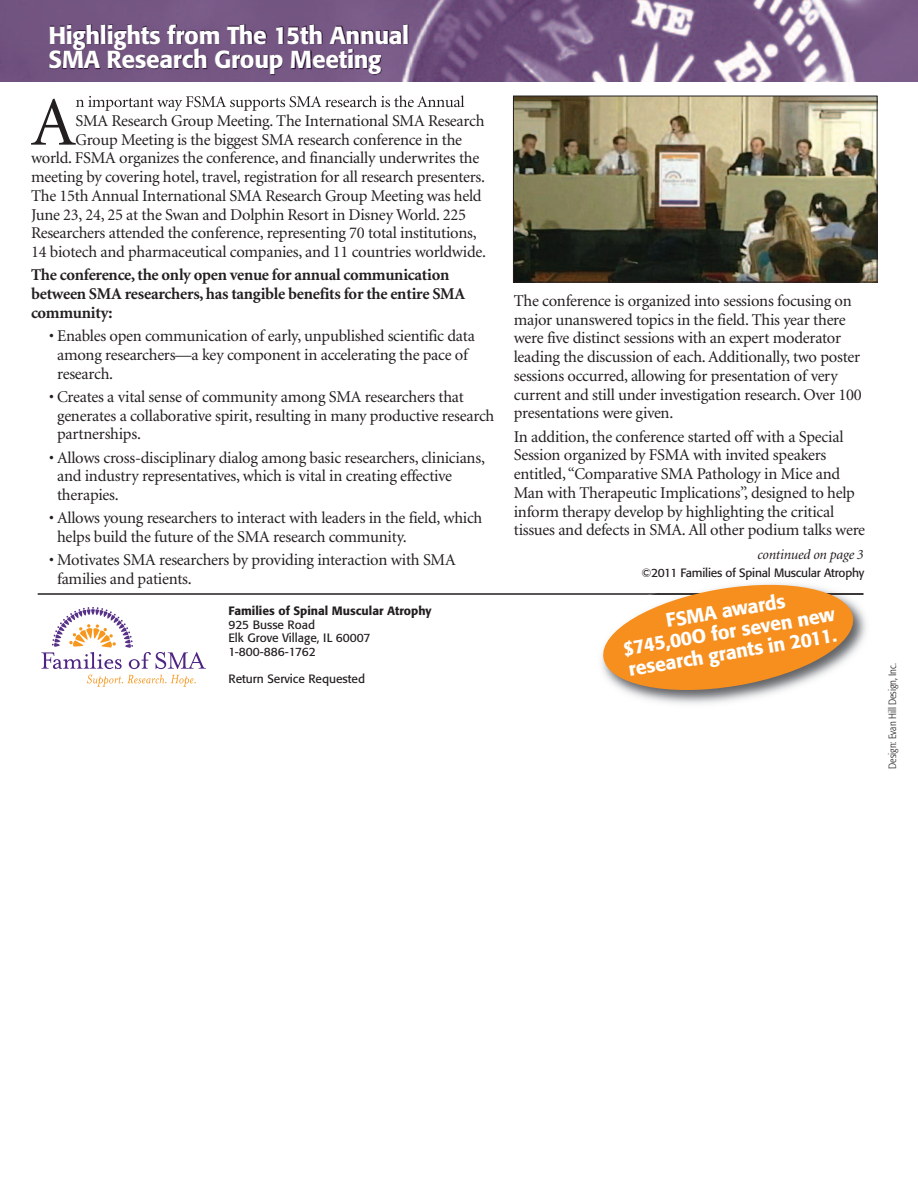
<style>
.page{position:relative;width:918px;height:1188px;background:#fff}
.page>*{position:absolute;margin:0;border:0;box-sizing:border-box;transform-origin:0 0}
.t1{font:69.3px "Minion";color:#231f20}
.t2{font:500 24.45px/24.5px "Formata";letter-spacing:-.015em;color:#fff}
.t3{font:500 19.5px/21px "Formata";color:#fff;text-align:center}
.t4{font:16.5px/18.8px "Minion";letter-spacing:-.015em;color:#231f20}
.t5{font:700 16.5px/18.8px "Minion";letter-spacing:-.015em;color:#231f20}
.t6{font:italic 14.25px "Minion";letter-spacing:-.015em;color:#231f20}
.t7{font:12px/13.5px "Formata";color:#231f20}
.t8{font:500 12px "Formata";color:#231f20}
.t9{font:300 condensed 10.5px "Formata";color:#231f20}
</style>
<div class="page">
<hr style="left:38px;top:593px;width:825px;height:2px;background:#231f20">
<img style="left:0;top:0;width:918px;height:81px">
<svg style="left:87px;top:675px;width:109px;height:12px"></svg>
<svg style="left:41px;top:607px;width:165px;height:62px"></svg>
<img style="left:42px;top:17px;width:423px;height:89px">
<img style="left:49px;top:96px;width:91px;height:10px">
<img style="left:515px;top:98px;width:361px;height:182px">
<div style="left:513px;top:96px;width:365px;height:186px;border:1px solid #231f20"></div>
<img style="left:587px;top:593px;width:280px;height:111px">
<img style="left:857px;top:593px;width:6px;height:2px">
<svg style="left:599px;top:583px;width:258px;height:114px"></svg>
<h2 class="t2" style="left:48px;top:25px;width:363px">Highlights from The 15th Annual<br>SMA Research Group Meeting</h2>
<h1 class="t1" style="left:31px;top:95px;width:46px">A</h1>
<p class="t4" style="left:75px;top:94px;width:391px">n important way FSMA supports SMA research is the Annual</p>
<p class="t4" style="left:75px;top:113px;width:410px">SMA Research Group Meeting. The International SMA Research</p>
<p class="t4" style="left:75px;top:131px;width:388px">Group Meeting is the biggest SMA research conference in the</p>
<p class="t4" style="left:31px;top:150px;width:450px">world. FSMA organizes the conference, and financially underwrites the</p>
<p class="t4" style="left:31px;top:169px;width:456px">meeting by covering hotel, travel, registration for all research presenters.</p>
<p class="t4" style="left:31px;top:188px;width:452px">The 15th Annual International SMA Research Group Meeting was held</p>
<p class="t4" style="left:31px;top:206px;width:437px">June 23, 24, 25 at the Swan and Dolphin Resort in Disney World. 225</p>
<p class="t4" style="left:31px;top:225px;width:447px">Researchers attended the conference, representing 70 total institutions,</p>
<p class="t4" style="left:31px;top:244px;width:457px">14 biotech and pharmaceutical companies, and 11 countries worldwide.</p>
<p class="t5" style="left:31px;top:267px;width:436px">The conference,the only open venue for annual communication between SMA researchers,has tangible benefits for the entire SMA community:</p>
<p class="t4" style="left:57px;top:328px;width:419px;text-indent:-8px">• Enables open communication of early, unpublished scientific data among researchers—a key component in accelerating the pace of research.</p>
<p class="t4" style="left:57px;top:389px;width:439px;text-indent:-8px">• Creates a vital sense of community among SMA researchers that generates a collaborative spirit, resulting in many productive research partnerships.</p>
<p class="t4" style="left:57px;top:449px;width:429px;text-indent:-8px">• Allows cross-disciplinary dialog among basic researchers, clinicians, and industry representatives, which is vital in creating effective therapies.</p>
<p class="t4" style="left:57px;top:510px;width:427px;text-indent:-8px">• Allows young researchers to interact with leaders in the field, which helps build the future of the SMA research community.</p>
<p class="t4" style="left:57px;top:552px;width:400px;text-indent:-8px">• Motivates SMA researchers by providing interaction with SMA families and patients.</p>
<p class="t4" style="left:514px;top:292px;width:349px">The conference is organized into sessions focusing on major unanswered topics in the field. This year there were five distinct sessions with an expert moderator leading the discussion of each. Additionally, two poster sessions occurred, allowing for presentation of very current and still under investigation research. Over 100 presentations were given.</p>
<p class="t4" style="left:514px;top:428px;width:353px">In addition, the conference started off with a Special Session organized by FSMA with invited speakers entitled, “Comparative SMA Pathology in Mice and Man with Therapeutic Implications”, designed to help inform therapy develop by highlighting the critical tissues and defects in SMA. All other podium talks were</p>
<p class="t6" style="left:758px;top:549px;width:108px">continued on page 3</p>
<p class="t3" style="left:619px;top:619px;width:215px;rotate:-9deg">FSMA awards<br>$745,00O for seven new research grants in 2011.</p>
<p class="t7" style="left:641px;top:567px;width:225px">©2011 Families of Spinal Muscular Atrophy</p>
<p class="t8" style="left:228px;top:606px;width:205px">Families of Spinal Muscular Atrophy</p>
<p class="t7" style="left:228px;top:619px;width:143px">925 Busse Road<br>Elk Grove Village, IL 60007<br>1-800-886-1762</p>
<p class="t7" style="left:228px;top:673px;width:138px">Return Service Requested</p>
<p class="t9" style="left:888px;top:769px;width:107px;rotate:-90deg">Design: Evan Hill Design, Inc.</p>
</div>
